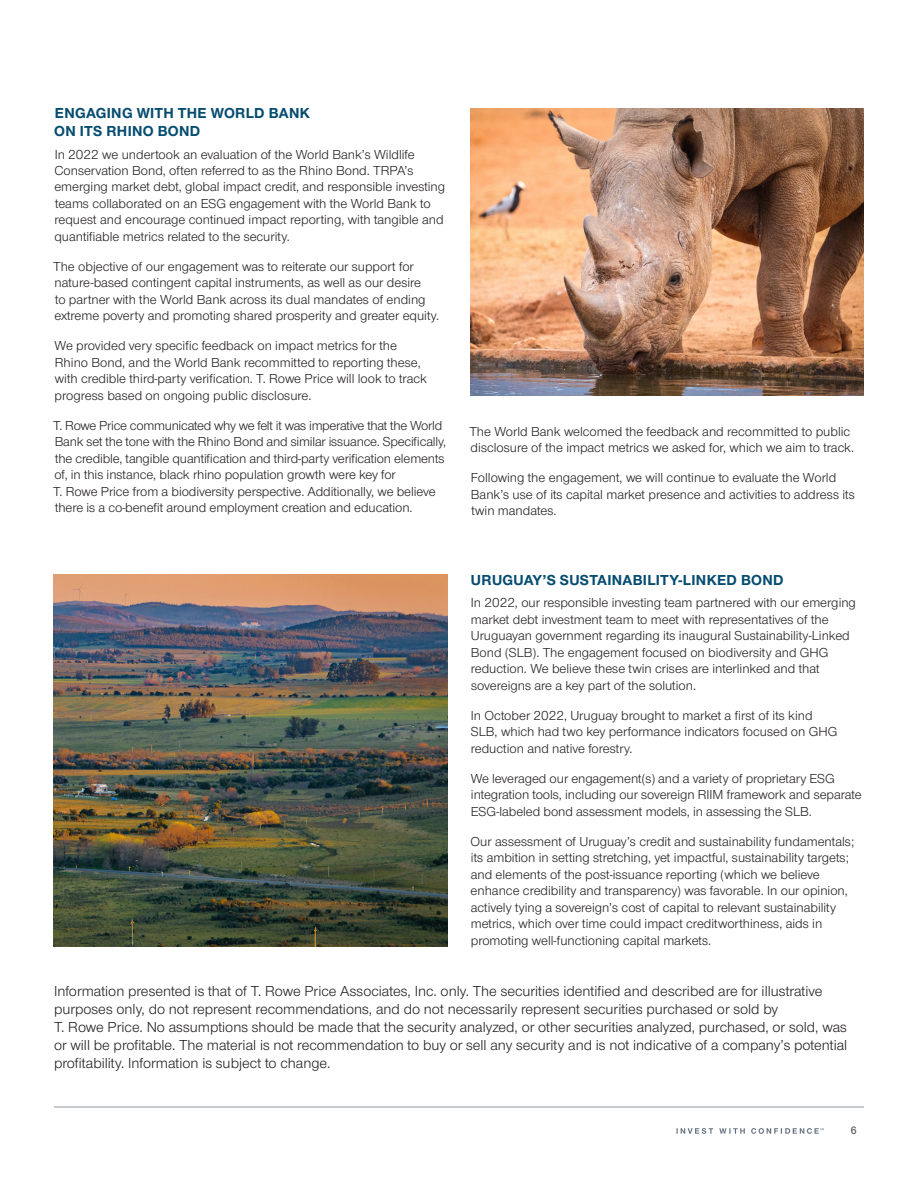
<style>
.page{position:relative;width:918px;height:1188px;background:#fff}
.page>*{position:absolute;margin:0;border:0;box-sizing:border-box;transform-origin:0 0}
.t1{font:15px/18px "Nimbus Sans Novus";color:#231f20}
.t2{font:700 15px/18px "Nimbus Sans Novus";letter-spacing:.02em;color:#054c70}
.t3{font:13.5px/16.5px "Nimbus Sans Novus";color:#231f20}
.t4{font:600 11.25px "Nimbus Sans Novus";color:#5f5f62}
</style>
<div class="page">
<hr style="left:54px;top:1107px;width:810px;height:1px;background:#8f969c">
<img style="left:470px;top:108px;width:394px;height:287px">
<img style="left:54px;top:575px;width:394px;height:371px">
<svg style="left:677px;top:1128px;width:147px;height:6px"></svg>
<p class="t2" style="left:54px;top:103px;width:257px">ENGAGING WITH THE WORLD BANK<br>ON ITS RHINO BOND</p>
<p class="t3" style="left:54px;top:145px;width:392px">In 2022 we undertook an evaluation of the World Bank’s Wildlife Conservation Bond, often referred to as the Rhino Bond. TRPA’s emerging market debt, global impact credit, and responsible investing teams collaborated on an ESG engagement with the World Bank to request and encourage continued impact reporting, with tangible and quantifiable metrics related to the security.</p>
<p class="t3" style="left:53px;top:258px;width:388px">The objective of our engagement was to reiterate our support for nature‑based contingent capital instruments, as well as our desire<br>to partner with the World Bank across its dual mandates of ending extreme poverty and promoting shared prosperity and greater equity.</p>
<p class="t3" style="left:55px;top:337px;width:374px">We provided very specific feedback on impact metrics for the Rhino Bond, and the World Bank recommitted to reporting these, with credible third‑party verification. T. Rowe Price will look to track progress based on ongoing public disclosure.</p>
<p class="t3" style="left:53px;top:417px;width:394px">T. Rowe Price communicated why we felt it was imperative that the World Bank set the tone with the Rhino Bond and similar issuance. Specifically, the credible, tangible quantification and third‑party verification elements of, in this instance, black rhino population growth were key for<br>T. Rowe Price from a biodiversity perspective. Additionally, we believe there is a co‑benefit around employment creation and education.</p>
<p class="t3" style="left:469px;top:423px;width:386px">The World Bank welcomed the feedback and recommitted to public disclosure of the impact metrics we asked for, which we aim to track.</p>
<p class="t3" style="left:471px;top:469px;width:385px">Following the engagement, we will continue to evaluate the World<br>Bank’s use of its capital market presence and activities to address its twin mandates.</p>
<p class="t2" style="left:471px;top:570px;width:314px">URUGUAY’S SUSTAINABILITY‑LINKED BOND</p>
<p class="t3" style="left:471px;top:594px;width:387px">In 2022, our responsible investing team partnered with our emerging market debt investment team to meet with representatives of the Uruguayan government regarding its inaugural Sustainability‑Linked Bond (SLB). The engagement focused on biodiversity and GHG reduction. We believe these twin crises are interlinked and that sovereigns are a key part of the solution.</p>
<p class="t3" style="left:471px;top:706px;width:368px">In October 2022, Uruguay brought to market a first of its kind<br>SLB, which had two key performance indicators focused on GHG reduction and native forestry.</p>
<p class="t3" style="left:471px;top:769px;width:392px">We leveraged our engagement(s) and a variety of proprietary ESG integration tools, including our sovereign RIIM framework and separate<br>ESG‑labeled bond assessment models, in assessing the SLB.</p>
<p class="t3" style="left:471px;top:832px;width:385px">Our assessment of Uruguay’s credit and sustainability fundamentals; its ambition in setting stretching, yet impactful, sustainability targets; and elements of the post‑issuance reporting (which we believe enhance credibility and transparency) was favorable. In our opinion, actively tying a sovereign’s cost of capital to relevant sustainability metrics, which over time could impact creditworthiness, aids in promoting well‑functioning capital markets.</p>
<p class="t1" style="left:54px;top:982px;width:795px">Information presented is that of T. Rowe Price Associates, Inc. only. The securities identified and described are for illustrative purposes only, do not represent recommendations, and do not necessarily represent securities purchased or sold by<br>T. Rowe Price. No assumptions should be made that the security analyzed, or other securities analyzed, purchased, or sold, was or will be profitable. The material is not recommendation to buy or sell any security and is not indicative of a company’s potential profitability. Information is subject to change.</p>
<p class="t4" style="left:851px;top:1123px;width:7px">6</p>
</div>
